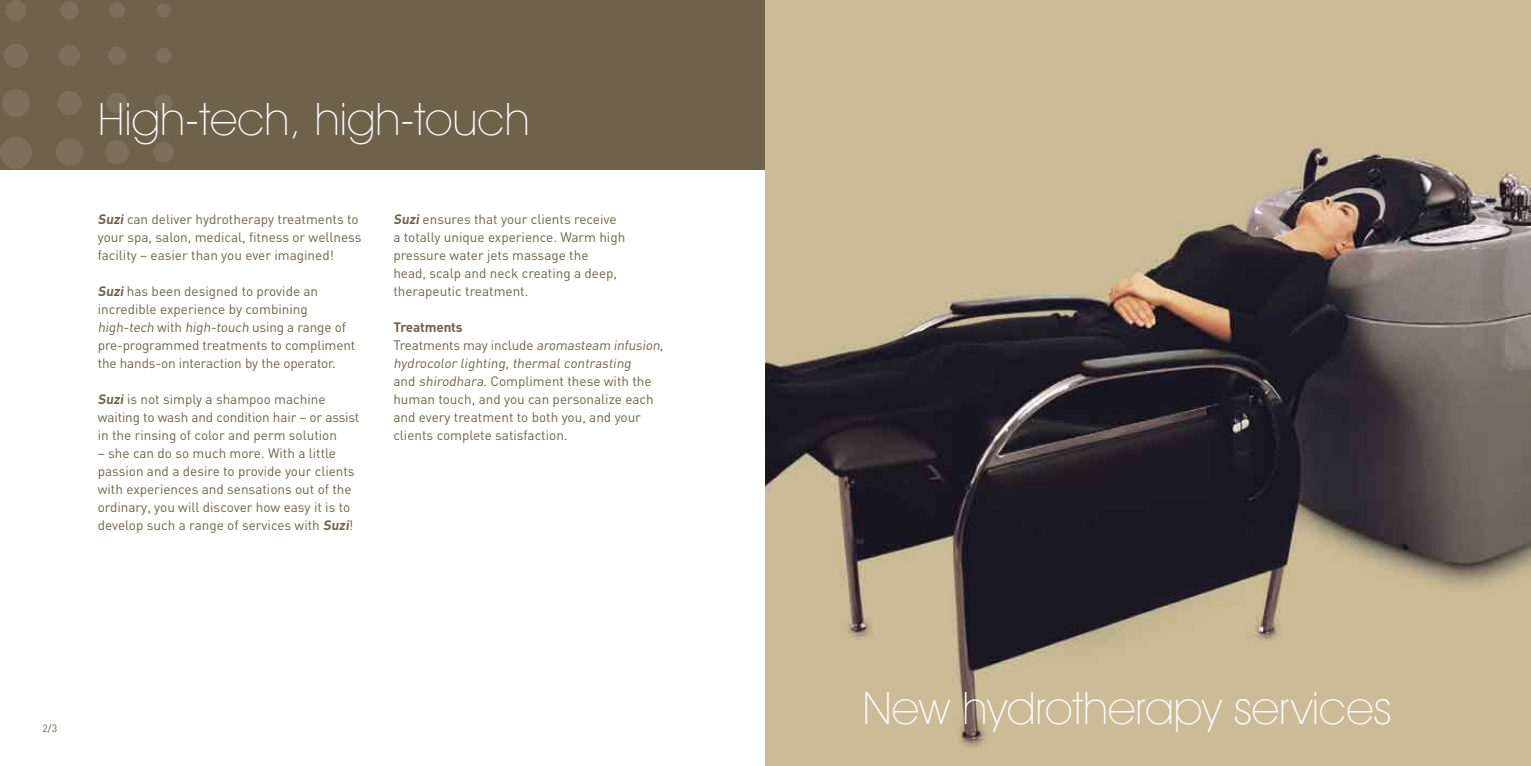
<style>
.page{position:relative;width:1531px;height:766px;background:#fff}
.page>*{position:absolute;margin:0;border:0;box-sizing:border-box;transform-origin:0 0}
.t1{font:200 45px "Avant Garde IT Cby BT";color:#fff}
.t2{font:13.5px/18px "DIN";color:#6e624b}
.t3{font:10.5px "DIN";color:#6e624b}
.s1{font-weight:700}
</style>
<div class="page">
<div style="left:0;top:0;width:770px;height:170px;background:#6e624b"></div>
<div style="left:157px;top:4px;width:13px;height:13px;background:#7c705b;border-radius:50%"></div>
<div style="left:109px;top:3px;width:16px;height:15px;background:#7c705b;border-radius:50%"></div>
<div style="left:60px;top:1px;width:19px;height:19px;background:#7c705b;border-radius:50%"></div>
<div style="left:5px;top:0;width:21px;height:21px;background:#7c705b;border-radius:50%"></div>
<div style="left:156px;top:48px;width:15px;height:16px;background:#7c705b;border-radius:50%"></div>
<div style="left:108px;top:47px;width:18px;height:18px;background:#7c705b;border-radius:50%"></div>
<div style="left:59px;top:45px;width:21px;height:21px;background:#7c705b;border-radius:50%"></div>
<div style="left:4px;top:44px;width:24px;height:24px;background:#7c705b;border-radius:50%"></div>
<div style="left:154px;top:94px;width:19px;height:18px;background:#7c705b;border-radius:50%"></div>
<div style="left:107px;top:92px;width:21px;height:21px;background:#7c705b;border-radius:50%"></div>
<div style="left:57px;top:91px;width:24px;height:24px;background:#7c705b;border-radius:50%"></div>
<div style="left:2px;top:89px;width:28px;height:28px;background:#7c705b;border-radius:50%"></div>
<div style="left:153px;top:142px;width:21px;height:21px;background:#7c705b;border-radius:50%"></div>
<div style="left:105px;top:140px;width:24px;height:24px;background:#7c705b;border-radius:50%"></div>
<div style="left:56px;top:138px;width:27px;height:28px;background:#7c705b;border-radius:50%"></div>
<div style="left:0;top:137px;width:32px;height:32px;background:#7c705b;border-radius:50%"></div>
<img style="left:765px;top:0;width:766px;height:765px">
<p class="t1" style="left:98px;top:91px;width:433px">High-tech, high-touch</p>
<p class="t2" style="left:98px;top:210px;width:265px"><span class="s1">Suzi</span> can deliver hydrotherapy treatments to your spa, salon, medical, fitness or wellness facility – easier than you ever imagined!</p>
<p class="t2" style="left:98px;top:282px;width:259px"><span class="s1">Suzi</span>has been designed to provide an incredible experience by combining high-tech wi t h high-touch u s i n g a ra n g e of pre-programmed treatments to compliment the hands-on interaction by the operator.</p>
<p class="t2" style="left:98px;top:390px;width:263px"><span class="s1">Suzi</span> is not simply a shampoo machine waiting to wash and condition hair – or assist in the rinsing of color and perm solution</p>
<p class="t2" style="left:98px;top:444px;width:258px">– she can do so much more. With a little passion and a desire to provide your clients with experiences and sensations out of the ordinary, you will discover how easy it is to develop such a range of services with <span class="s1">Suzi</span>!</p>
<p class="t2" style="left:393px;top:210px;width:233px"><span class="s1">Suzi</span> ensures that your clients receive a totally unique experience. Warm high pressure water jets massage the<br>head, scalp and neck creating a deep, therapeutic treatment.</p>
<p class="t2" style="left:393px;top:318px;width:274px"><span class="s1">Treatments<br></span>Treatments may include aromasteam infusion, hydrocolor lighting, thermal contrasting<br>and shirodhara. Compliment these with the human touch, and you can personalize each and every treatment to both you, and your clients complete satisfaction.</p>
<p class="t3" style="left:42px;top:721px;width:16px">2/3</p>
<p class="t1" style="left:862px;top:680px;width:530px">New hydrotherapy services</p>
</div>
